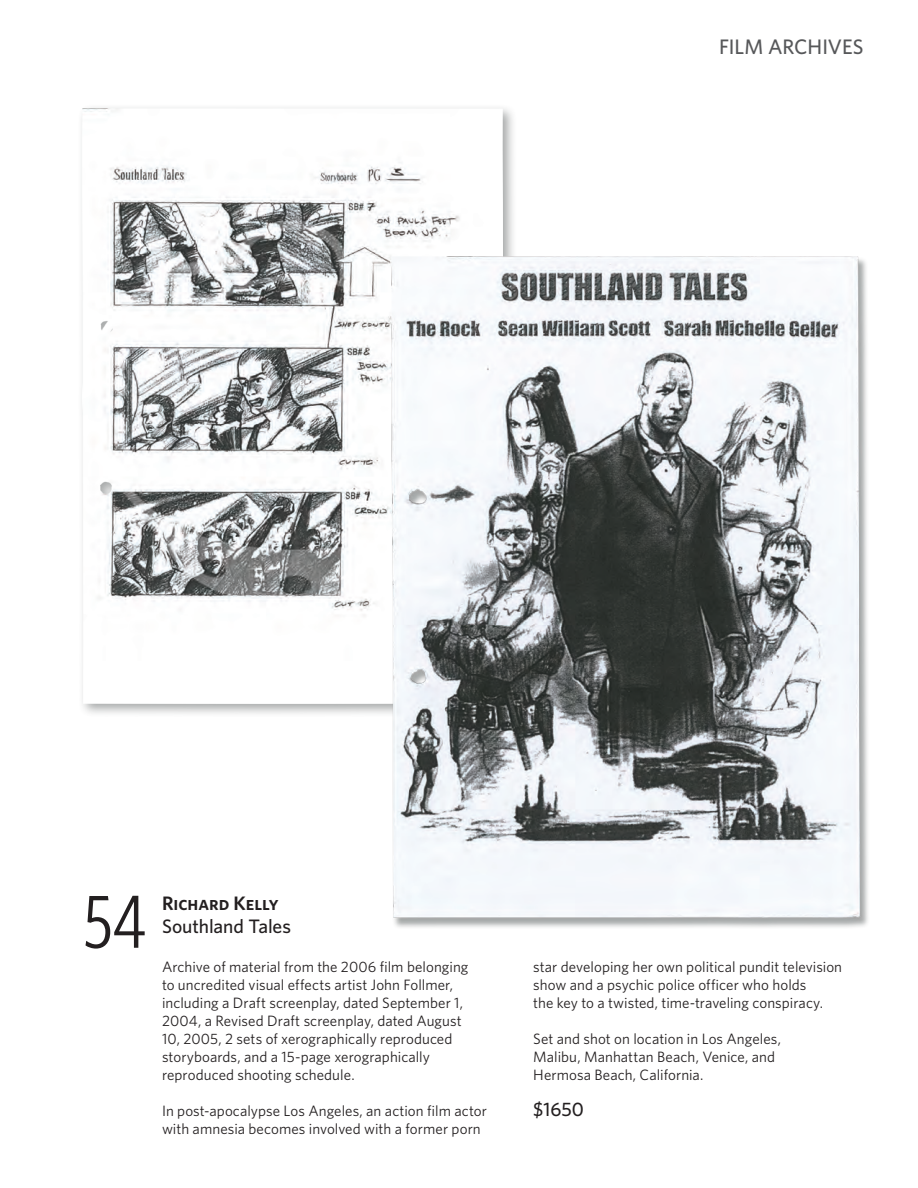
<style>
.page{position:relative;width:918px;height:1188px;background:#fff}
.page>*{position:absolute;margin:0;border:0;box-sizing:border-box;transform-origin:0 0}
.numbers{font:condensed 75px "Whitney HTF";color:#231f20}
.t1{font:500 21px "Whitney HTF";color:#57585a}
.price{font:500 19.5px "Whitney HTF";letter-spacing:-.005em;color:#231f20}
.author{font:19.5px "Whitney HTF Semi Bold SC";color:#231f20}
.body_copy{font:15px/18px "Whitney HTF";letter-spacing:.005em;color:#231f20}
</style>
<div class="page">
<div style="left:78px;top:104px;width:440px;height:614px;background:#383d3d;opacity:.45"></div>
<img style="left:82px;top:108px;width:421px;height:595px">
<img style="left:391px;top:256px;width:477px;height:671px">
<p class="t1" style="left:719px;top:34px;width:146px">FILM ARCHIVES</p>
<p class="numbers" style="left:83px;top:880px;width:64px">54</p>
<p class="author" style="left:162px;top:891px;width:118px">Richard Kelly</p>
<p class="price" style="left:162px;top:915px;width:131px">Southland Tales</p>
<p class="body_copy" style="left:162px;top:958px;width:308px">Archive of material from the 2006 film belonging to uncredited visual effects artist John Follmer, including a Draft screenplay, dated September 1, 2004, a Revised Draft screenplay, dated August 10, 2005, 2 sets of xerographically reproduced storyboards, and a 15-page xerographically reproduced shooting schedule.</p>
<p class="body_copy" style="left:162px;top:1102px;width:326px">In post-apocalypse Los Angeles, an action film actor with amnesia becomes involved with a former porn</p>
<p class="body_copy" style="left:533px;top:958px;width:310px">star developing her own political pundit television show and a psychic police officer who holds<br>the key to a twisted, time-traveling conspiracy.</p>
<p class="body_copy" style="left:533px;top:1030px;width:249px">Set and shot on location in Los Angeles,<br>Malibu, Manhattan Beach, Venice, and<br>Hermosa Beach, California.</p>
<p class="price" style="left:533px;top:1098px;width:52px">$1650</p>
</div>
